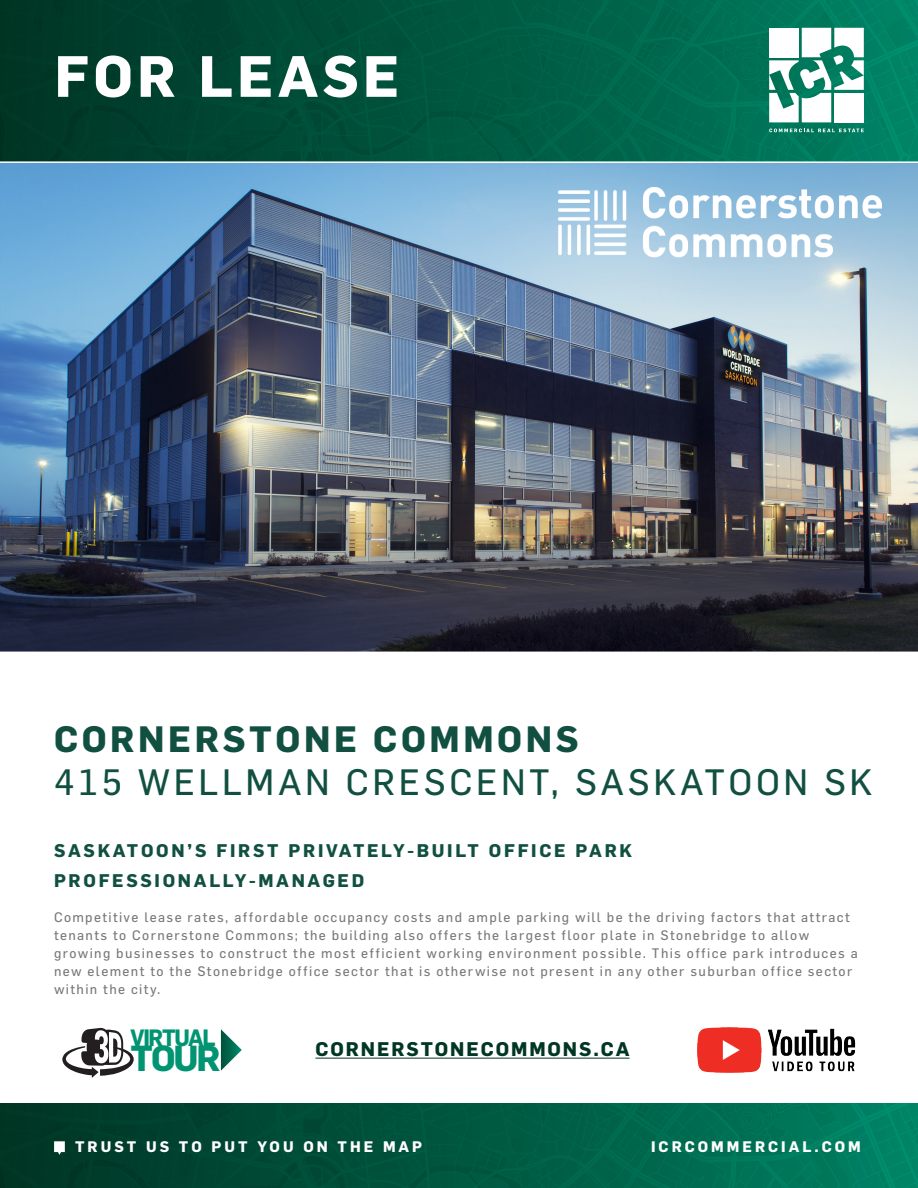
<style>
.page{position:relative;width:918px;height:1188px;background:#fff}
.page>*{position:absolute;margin:0;border:0;box-sizing:border-box;transform-origin:0 0}
.t1{font:700 57px "Flama";letter-spacing:.075em;color:#fff}
.t2{font:36px "Flama";letter-spacing:.1em;color:#115041}
.t3{font:700 36px "Flama";letter-spacing:.1em;color:#115041}
.t4{font:700 35.55px "Flama";color:#009472}
.t5{font:700 23.25px "Flama";letter-spacing:-.06em;color:#009472;scale:.94 1}
.t6{font:700 19.35px "Flama";letter-spacing:.1em;color:#003624}
.t7{font:700 18px/30px "Flama";letter-spacing:.15em;color:#115041}
.t8{font:700 15px "Flama";letter-spacing:.2em;color:#fff}
.t9{font:13.5px/18px "Flama";letter-spacing:.1em;color:#76787b}
</style>
<div class="page">
<svg style="left:0;top:0;width:918px;height:161px;background:#00513b"></svg>
<svg style="left:0;top:1104px;width:918px;height:84px;background:#005942"></svg>
<svg style="left:634px;top:5px;width:230px;height:156px"></svg>
<img style="left:0;top:161px;width:918px;height:491px">
<img style="left:559px;top:187px;width:322px;height:74px">
<hr style="left:315px;top:1058px;width:315px;height:1px;background:#003624">
<svg style="left:62px;top:1027px;width:180px;height:51px"></svg>
<img style="left:698px;top:1027px;width:158px;height:46px">
<h1 class="t1" style="left:55px;top:42px;width:346px">FOR LEASE</h1>
<h2 class="t3" style="left:54px;top:717px;width:526px">CORNERSTONE COMMONS</h2>
<h2 class="t2" style="left:54px;top:760px;width:820px">415 WELLMAN CRESCENT, SASKATOON SK</h2>
<h3 class="t7" style="left:54px;top:836px;width:580px">SASKATOON’S FIRST PRIVATELY-BUILT OFFICE PARK<br>PROFESSIONALLY-MANAGED</h3>
<p class="t9" style="left:54px;top:908px;width:805px">Competitive lease rates, affordable occupancy costs and ample parking will be the driving factors that attract tenants to Cornerstone Commons; the building also offers the largest floor plate in Stonebridge to allow growing businesses to construct the most efficient working environment possible. This office park introduces a new element to the Stonebridge office sector that is otherwise not present in any other suburban office sector within the city.</p>
<h3 class="t5" style="left:131px;top:1023px;width:92px">VIRTUAL</h3>
<h3 class="t4" style="left:131px;top:1036px;width:92px">TOUR</h3>
<h3 class="t6" style="left:315px;top:1038px;width:316px">CORNERSTONECOMMONS.CA</h3>
<p class="t8" style="left:75px;top:1138px;width:349px">TRUST US TO PUT YOU ON THE MAP</p>
<p class="t8" style="left:651px;top:1138px;width:211px">ICRCOMMERCIAL.COM</p>
</div>
